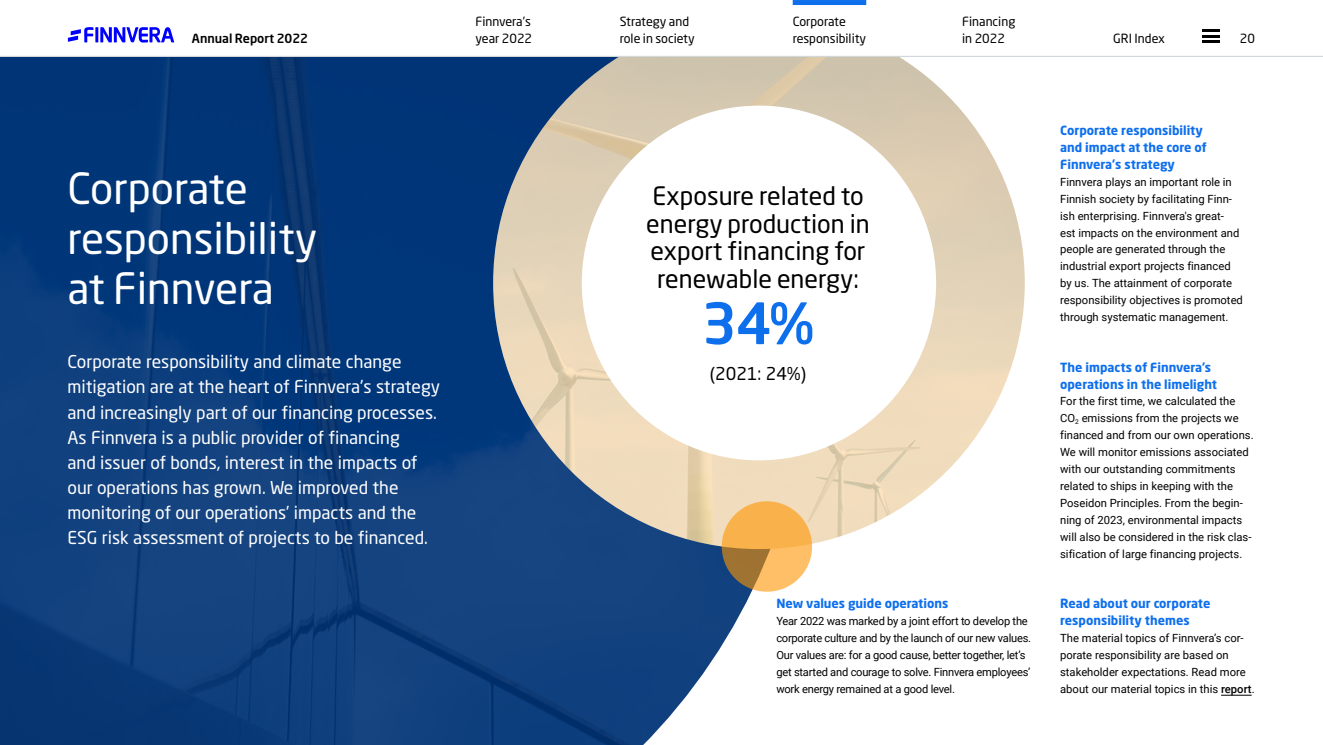
<style>
.page{position:relative;width:1323px;height:745px;background:#fff}
.page>*{position:absolute;margin:0;border:0;box-sizing:border-box;transform-origin:0 0}
.t1{font:500 56.25px "Neo Sans Std";color:#0e6fed}
.t2{font:42.5px/50px "Neo Sans Std";color:#fff}
.t3{font:25px/27.5px "Neo Sans Std";color:#000;text-align:center}
.t4{font:17.5px/25px "Neo Sans Std";color:#fff}
.t5{font:17.5px "Neo Sans Std";color:#000}
.t6{font:700 12.5px/16.9px "Neo Sans Std";color:#0e6fed}
.t7{font:12.5px/16.2px "Neo Sans Std";color:#000}
.t8{font:500 12.5px "Neo Sans Std";color:#000}
.t9{font:11.25px/16.9px "Roboto";color:#000}
.t10{font:11.25px/16.9px "Roboto";letter-spacing:-.02em;color:#000}
.s1{font-weight:500}
</style>
<div class="page">
<img style="left:0;top:57px;width:776px;height:687px">
<img style="left:493px;top:57px;width:532px;height:491px">
<div style="left:582px;top:105px;width:354px;height:355px;background:#fff;border-radius:50%"></div>
<svg style="left:722px;top:501px;width:90px;height:90px;background:#e8a84e"></svg>
<hr style="left:1221px;top:694px;width:31px;height:1px;background:#000">
<svg style="left:1202px;top:35px;width:17px;height:2px"></svg>
<hr style="left:1202px;top:40px;width:17px;height:3px;background:#000">
<hr style="left:1202px;top:29px;width:17px;height:3px;background:#000">
<hr style="left:95px;top:27px;width:3px;height:15px;background:#00f">
<svg style="left:68px;top:27px;width:25px;height:15px"></svg>
<svg style="left:100px;top:27px;width:74px;height:16px"></svg>
<hr style="left:0;top:56px;width:1323px;height:1px;background:#d2d7dc">
<div style="left:793px;top:0;width:73px;height:5px;background:#0e6fed"></div>
<p class="t7" style="left:475px;top:13px;width:58px">Finnvera's year 2022</p>
<p class="t7" style="left:793px;top:13px;width:75px">Corporate responsibility</p>
<p class="t7" style="left:962px;top:13px;width:55px">Financing in 2022</p>
<p class="t7" style="left:620px;top:13px;width:76px">Strategy and role in society</p>
<p class="t8" style="left:192px;top:30px;width:118px">Annual Report 2022</p>
<p class="t7" style="left:1240px;top:30px;width:17px">20</p>
<p class="t7" style="left:1113px;top:30px;width:53px">GRI Index</p>
<p class="t6" style="left:1060px;top:122px;width:148px">Corporate responsibility and impact at the core of<br>Finnvera's strategy</p>
<p class="t9" style="left:1060px;top:173px;width:184px">Finnvera plays an important role in Finnish society by facilitating Finn&shy;ish enterprising. Finnvera's great-<br>est impacts on the environment and people are generated through the industrial export projects financed by us. The attainment of corporate responsibility objectives is promoted through systematic management.</p>
<h2 class="t2" style="left:67px;top:162px;width:251px">Corporate responsibility at Finnvera</h2>
<h3 class="t3" style="left:646px;top:182px;width:225px">Exposure related to energy production in export financing for renewable energy:</h3>
<h1 class="t1" style="left:702px;top:288px;width:114px">34%</h1>
<h3 class="t5" style="left:710px;top:362px;width:98px">(2021: 24%)</h3>
<p class="t4" style="left:67px;top:349px;width:374px">Corporate responsibility and climate change mitigation are at the heart of Finnvera's strategy and increasingly part of our financing processes.<br>As Finnvera is a public provider of financing<br>and issuer of bonds, interest in the impacts of our operations has grown. We improved the monitoring of our operations’ impacts and the ESG risk assessment of projects to be financed.</p>
<p class="t6" style="left:1060px;top:358px;width:158px">The impacts of Finnvera’s operations in the limelight</p>
<p class="t9" style="left:1060px;top:392px;width:195px">For the first time, we calculated the CO<sub>2</sub> emissions from the projects we financed and from our own operations.<br>We will monitor emissions associated with our outstanding commitments related to ships in keeping with the Poseidon Principles. From the begin&shy;ning of 2023, environmental impacts will also be considered in the risk clas&shy;sification of large financing projects.</p>
<p class="t6" style="left:776px;top:594px;width:174px">New values guide operations</p>
<p class="t10" style="left:776px;top:612px;width:256px">Year 2022 was marked by a joint effort to develop the corporate culture and by the launch of our new values.<br>Our values are: for a good cause, better together, let’s get started and courage to solve. Finnvera employees’ work energy remained at a good level.</p>
<p class="t6" style="left:1060px;top:594px;width:152px">Read about our corporate responsibility themes</p>
<p class="t9" style="left:1060px;top:628px;width:196px">The material topics of Finnvera’s cor&shy;porate responsibility are based on stakeholder expectations. Read more about our material topics in this <span class="s1">report</span>.</p>
</div>
